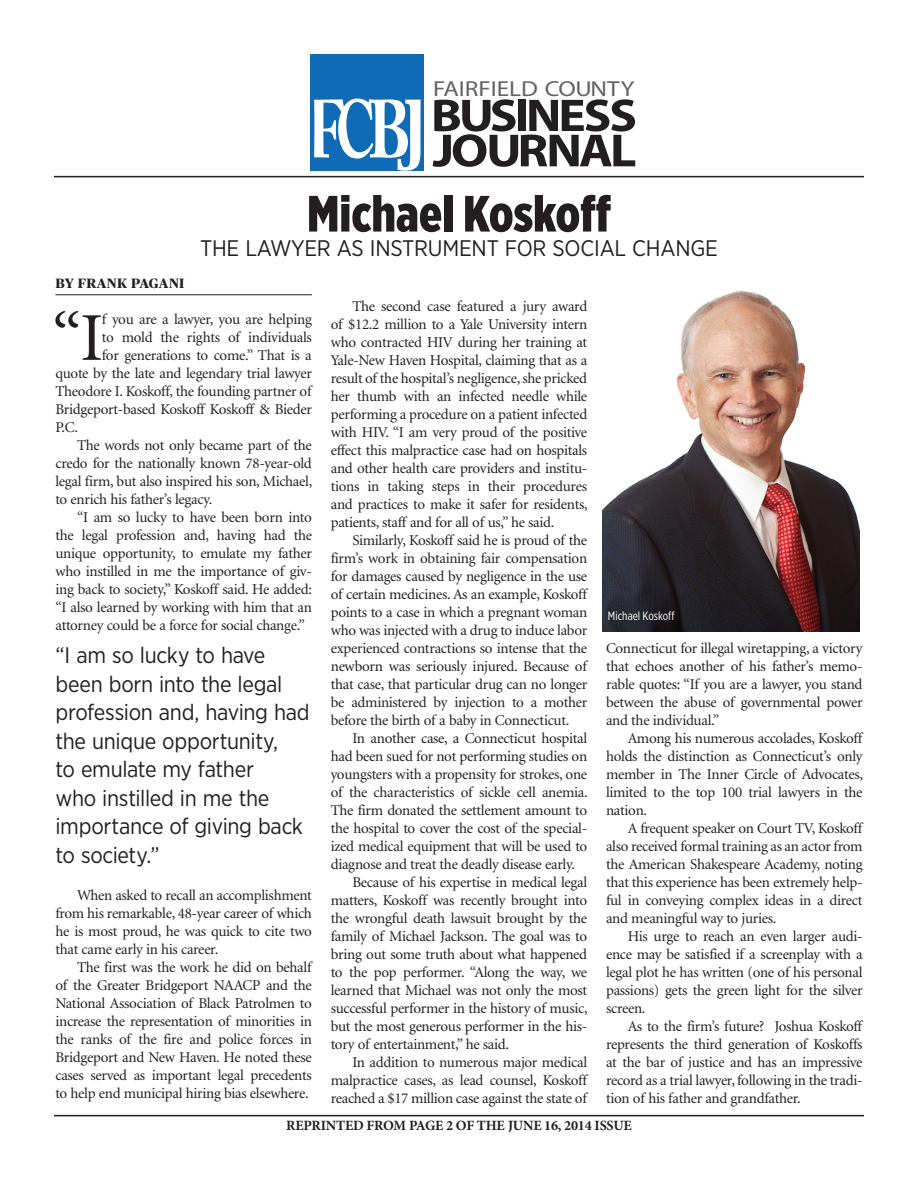
<style>
.page{position:relative;width:918px;height:1188px;background:#fff}
.page>*{position:absolute;margin:0;border:0;box-sizing:border-box;transform-origin:0 0}
.t1{font:68.4px "Minion";color:#231f20}
.t2{font:900 51px "Gotham X Narrow";color:#231f20}
.t3{font:700 46.8px "Myriad";letter-spacing:-.06em;color:#231f20;scale:1.11 1}
.t4{font:700 46.2px "Myriad";letter-spacing:-.06em;color:#231f20;scale:1.11 1}
.t5{font:22.5px/28.5px "Gotham Narrow";letter-spacing:-.01em;color:#231f20}
.t6{font:21.75px "Myriad";color:#636366;scale:1.16 1}
.t7{font:15px/18px "Minion";letter-spacing:-.02em;color:#231f20;text-align:justify}
.t8{font:700 14.1px "Minion Pro";letter-spacing:-.015em;color:#231f20}
.t9{font:700 13.5px "Publico Headline";letter-spacing:.025em;color:#231f20;scale:1.05 1}
.t10{font:12px "Gotham X Narrow";letter-spacing:.005em;color:#fff}
</style>
<div class="page">
<hr style="left:54px;top:1115px;width:810px;height:1px;background:#231f20">
<div style="left:310px;top:54px;width:114px;height:116px;background:#106bb6"></div>
<svg style="left:314px;top:99px;width:107px;height:72px"></svg>
<hr style="left:54px;top:176px;width:810px;height:1px;background:#231f20">
<hr style="left:55px;top:295px;width:257px;height:1px;background:#231f20">
<img style="left:603px;top:291px;width:257px;height:340px">
<h3 class="t6" style="left:433px;top:78px;width:175px">FAIRFIELD COUNTY</h3>
<h3 class="t4" style="left:431px;top:92px;width:187px">BUSINESS</h3>
<h3 class="t3" style="left:433px;top:127px;width:185px">JOURNAL</h3>
<h2 class="t2" style="left:307px;top:182px;width:305px">Michael Koskoff</h2>
<h3 class="t5" style="left:200px;top:233px;width:519px">The lawyer as instrument for social change</h3>
<p class="t9" style="left:56px;top:273px;width:124px">BY FRANK PAGANI</p>
<h1 class="t1" style="left:52px;top:304px;width:53px">“I</h1>
<p class="t7" style="left:102px;top:311px;width:211px">f you are a lawyer, you are helping</p>
<p class="t7" style="left:102px;top:329px;width:212px">to mold the rights of individuals</p>
<p class="t7" style="left:102px;top:347px;width:211px">for generations to come.” That is a</p>
<p class="t7" style="left:55px;top:365px;width:258px">quote by the late and legendary trial lawyer</p>
<p class="t7" style="left:55px;top:383px;width:257px">Theodore I. Koskoff, the founding partner of</p>
<p class="t7" style="left:55px;top:401px;width:258px">Bridgeport-based Koskoff Koskoff &amp; Bieder</p>
<p class="t7" style="left:55px;top:419px;width:24px">P.C.</p>
<p class="t7" style="left:77px;top:437px;width:236px">The words not only became part of the</p>
<p class="t7" style="left:55px;top:455px;width:258px">credo for the nationally known 78-year-old</p>
<p class="t7" style="left:55px;top:473px;width:258px">legal firm, but also inspired his son, Michael,</p>
<p class="t7" style="left:55px;top:491px;width:159px">to enrich his father’s legacy.</p>
<p class="t7" style="left:77px;top:509px;width:236px">“I am so lucky to have been born into</p>
<p class="t7" style="left:55px;top:527px;width:258px">the legal profession and, having had the</p>
<p class="t7" style="left:55px;top:545px;width:258px">unique opportunity, to emulate my father</p>
<p class="t7" style="left:55px;top:563px;width:258px">who instilled in me the importance of giv-</p>
<p class="t7" style="left:55px;top:581px;width:258px">ing back to society,” Koskoff said. He added:</p>
<p class="t7" style="left:55px;top:599px;width:258px">“I also learned by working with him that an</p>
<p class="t7" style="left:55px;top:617px;width:251px">attorney could be a force for social change.”</p>
<h3 class="t5" style="left:56px;top:641px;width:256px">“I am so lucky to have been born into the legal profession and, having had the unique opportunity,<br>to emulate my father<br>who instilled in me the importance of giving back to society.”</h3>
<p class="t7" style="left:55px;top:887px;width:258px;text-indent:22px">When asked to recall an accomplishment from his remarkable, 48-year career of which he is most proud, he was quick to cite two that came early in his career.</p>
<p class="t7" style="left:55px;top:959px;width:258px;text-indent:22px">The first was the work he did on behalf of the Greater Bridgeport NAACP and the National Association of Black Patrolmen to increase the representation of minorities in the ranks of the fire and police forces in Bridgeport and New Haven. He noted these cases served as important legal precedents to help end municipal hiring bias elsewhere.</p>
<p class="t7" style="left:331px;top:298px;width:258px;text-indent:22px">The second case featured a jury award of $12.2 million to a Yale University intern who contracted HIV during her training at Yale-New Haven Hospital, claiming that as a result of the hospital’s negligence, she pricked her thumb with an infected needle while performing a procedure on a patient infected with HIV. “I am very proud of the positive effect this malpractice case had on hospitals and other health care providers and institu&shy;tions in taking steps in their procedures and practices to make it safer for residents, patients, staff and for all of us,” he said.</p>
<p class="t7" style="left:331px;top:532px;width:258px;text-indent:22px">Similarly, Koskoff said he is proud of the firm’s work in obtaining fair compensation for damages caused by negligence in the use of certain medicines. As an example, Koskoff points to a case in which a pregnant woman who was injected with a drug to induce labor experienced contractions so intense that the newborn was seriously injured. Because of that case, that particular drug can no longer be administered by injection to a mother before the birth of a baby in Connecticut.</p>
<p class="t7" style="left:352px;top:730px;width:236px">In another case, a Connecticut hospital</p>
<p class="t7" style="left:331px;top:748px;width:258px">had been sued for not performing studies on</p>
<p class="t7" style="left:331px;top:766px;width:258px">youngsters with a propensity for strokes, one</p>
<p class="t7" style="left:331px;top:784px;width:258px">of the characteristics of sickle cell anemia.</p>
<p class="t7" style="left:331px;top:802px;width:258px">The firm donated the settlement amount to</p>
<p class="t7" style="left:331px;top:820px;width:258px">the hospital to cover the cost of the special-</p>
<p class="t7" style="left:331px;top:838px;width:258px">ized medical equipment that will be used to</p>
<p class="t7" style="left:331px;top:856px;width:246px">diagnose and treat the deadly disease early.</p>
<p class="t7" style="left:352px;top:874px;width:236px">Because of his expertise in medical legal</p>
<p class="t7" style="left:331px;top:892px;width:258px">matters, Koskoff was recently brought into</p>
<p class="t7" style="left:331px;top:910px;width:258px">the wrongful death lawsuit brought by the</p>
<p class="t7" style="left:331px;top:928px;width:258px">family of Michael Jackson. The goal was to</p>
<p class="t7" style="left:331px;top:946px;width:258px">bring out some truth about what happened</p>
<p class="t7" style="left:331px;top:964px;width:258px">to the pop performer. “Along the way, we</p>
<p class="t7" style="left:331px;top:982px;width:258px">learned that Michael was not only the most</p>
<p class="t7" style="left:331px;top:1000px;width:258px">successful performer in the history of music,</p>
<p class="t7" style="left:331px;top:1018px;width:258px">but the most generous performer in the his-</p>
<p class="t7" style="left:331px;top:1036px;width:180px">tory of entertainment,” he said.</p>
<p class="t7" style="left:352px;top:1054px;width:236px">In addition to numerous major medical</p>
<p class="t7" style="left:331px;top:1072px;width:258px">malpractice cases, as lead counsel, Koskoff</p>
<p class="t7" style="left:331px;top:1090px;width:258px">reached a $17 million case against the state of</p>
<p class="t10" style="left:608px;top:609px;width:68px">Michael Koskoff</p>
<p class="t7" style="left:606px;top:640px;width:258px">Connecticut for illegal wiretapping, a victory that echoes another of his father’s memo&shy;rable quotes: “If you are a lawyer, you stand between the abuse of governmental power and the individual.”</p>
<p class="t7" style="left:606px;top:730px;width:258px;text-indent:22px">Among his numerous accolades, Koskoff holds the distinction as Connecticut’s only member in The Inner Circle of Advocates, limited to the top 100 trial lawyers in the nation.</p>
<p class="t7" style="left:606px;top:820px;width:258px;text-indent:22px">A frequent speaker on Court TV, Koskoff also received formal training as an actor from the American Shakespeare Academy, noting that this experience has been extremely help&shy;ful in conveying complex ideas in a direct and meaningful way to juries.</p>
<p class="t7" style="left:606px;top:928px;width:258px;text-indent:22px">His urge to reach an even larger audi&shy;ence may be satisfied if a screenplay with a legal plot he has written (one of his personal passions) gets the green light for the silver screen.</p>
<p class="t7" style="left:606px;top:1018px;width:258px;text-indent:22px">As to the firm’s future? Joshua Koskoff represents the third generation of Koskoffs at the bar of justice and has an impressive record as a trial lawyer, following in the tradi&shy;tion of his father and grandfather.</p>
<p class="t8" style="left:286px;top:1116px;width:347px">REPRINTED FROM PAGE 2 OF THE JUNE 16, 2014 ISSUE</p>
</div>
